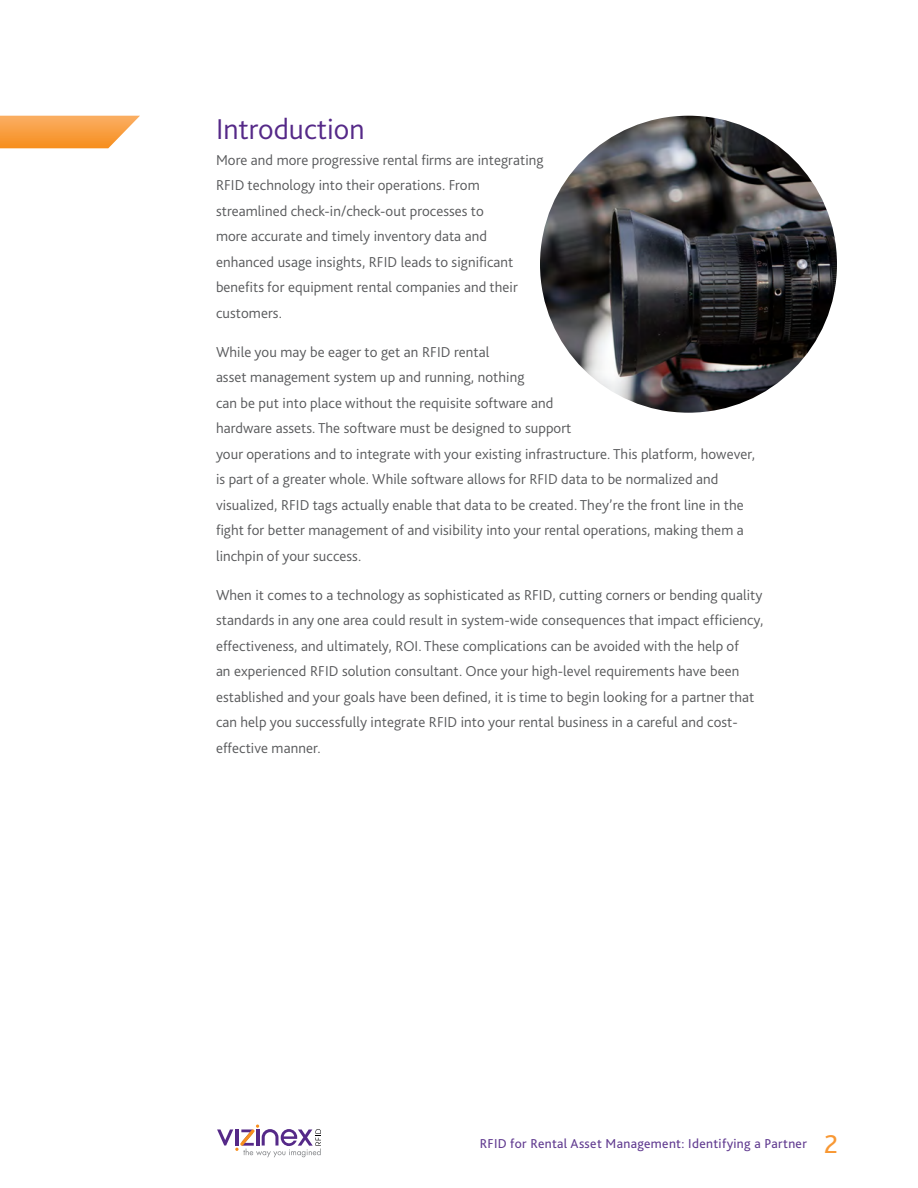
<style>
.page{position:relative;width:918px;height:1188px;background:#fff}
.page>*{position:absolute;margin:0;border:0;box-sizing:border-box;transform-origin:0 0}
.t1{font:300 30px "Bliss 2";color:#552988}
.t2{font:300 15px/25.5px "Bliss 2";letter-spacing:.005em;color:#58595b}
.t3{font:13.5px "Bliss 2";letter-spacing:.025em;color:#613b90}
.s1{font-size:27px;color:#f89834}
</style>
<div class="page">
<svg style="left:217px;top:1125px;width:104px;height:32px"></svg>
<svg style="left:0;top:116px;width:140px;height:32px;background:#f9a957"></svg>
<img style="left:540px;top:116px;width:297px;height:297px;border-radius:148px">
<h1 class="t1" style="left:216px;top:111px;width:150px">Introduction</h1>
<p class="t2" style="left:216px;top:147px;width:329px">More and more progressive rental firms are integrating RFID technology into their operations. From streamlined check-in/check-out processes to<br>more accurate and timely inventory data and enhanced usage insights, RFID leads to significant benefits for equipment rental companies and their customers.</p>
<p class="t2" style="left:216px;top:339px;width:541px">While you may be eager to get an RFID rental<br>asset management system up and running, nothing<br>can be put into place without the requisite software and<br>hardware assets. The software must be designed to support<br>your operations and to integrate with your existing infrastructure. This platform, however, is part of a greater whole. While software allows for RFID data to be normalized and visualized, RFID tags actually enable that data to be created. They’re the front line in the fight for better management of and visibility into your rental operations, making them a linchpin of your success.</p>
<p class="t2" style="left:216px;top:582px;width:549px">When it comes to a technology as sophisticated as RFID, cutting corners or bending quality standards in any one area could result in system-wide consequences that impact efficiency, effectiveness, and ultimately, ROI. These complications can be avoided with the help of<br>an experienced RFID solution consultant. Once your high-level requirements have been established and your goals have been defined, it is time to begin looking for a partner that can help you successfully integrate RFID into your rental business in a careful and cost&shy;effective manner.</p>
<p class="t3" style="left:480px;top:1135px;width:360px">RFID for Rental Asset Management: Identifying a Partner <span class="s1">2</span></p>
</div>
